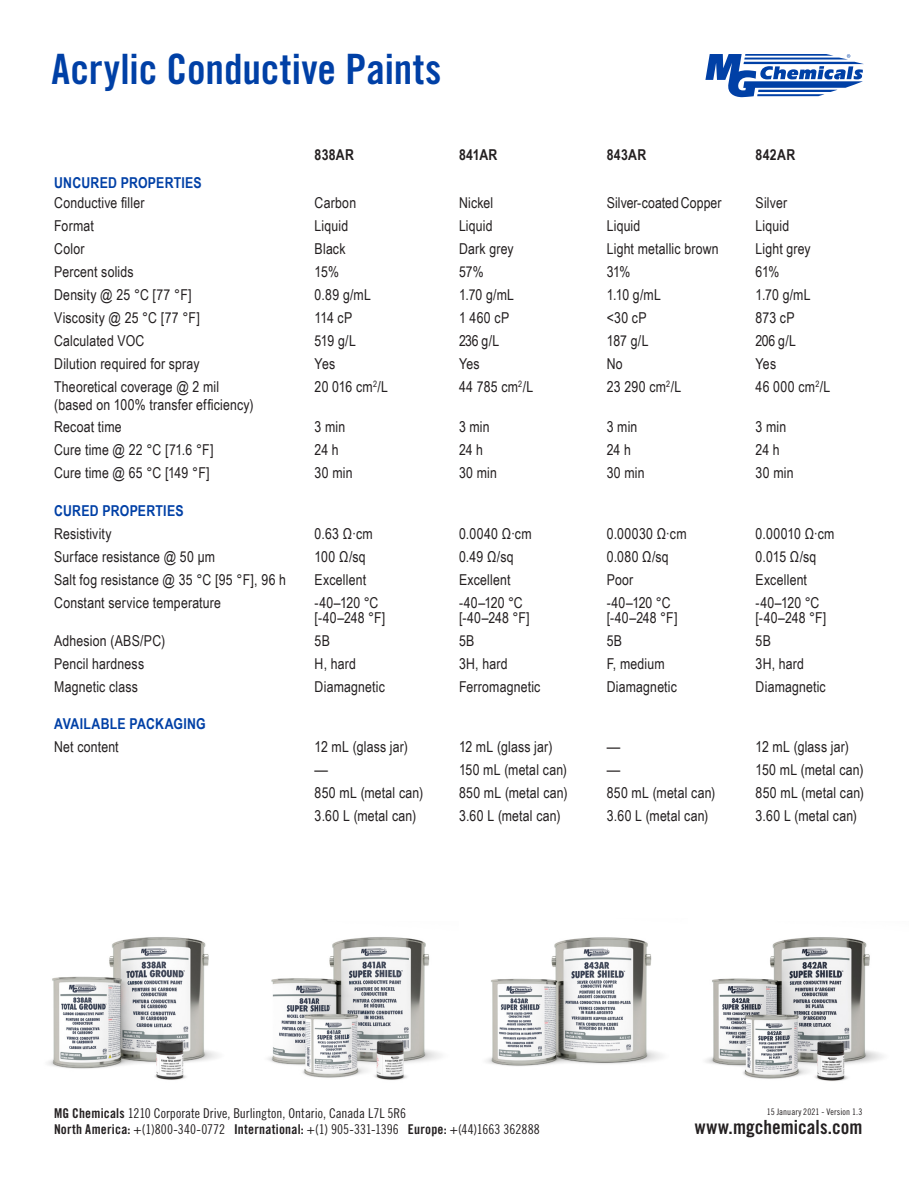
<style>
.page{position:relative;width:918px;height:1188px;background:#fff}
.page>*{position:absolute;margin:0;border:0;box-sizing:border-box;transform-origin:0 0}
.t1{font:41.85px "Trade Gothic Bold Cond Twenty";color:#0040a6}
.t2{font:19.5px "Trade Gothic Bold Cond Twenty";color:#231f20}
.t3{font:15px/18px "Arial Narrow";letter-spacing:.015em;color:#231f20}
.t4{font:700 15px "Arial Narrow";letter-spacing:.015em;color:#0040a6}
.t5{font:700 15px "Arial Narrow";letter-spacing:.02em;color:#231f20}
.t6{font:15px "Arial Narrow";letter-spacing:.015em;color:#231f20;scale:1.1 1}
.t7{font:13.5px/16.2px "Trade Gothic LT Std Cn 18";color:#231f20}
.t8{font:9px "Trade Gothic LT Std Cn 18";letter-spacing:.005em;color:#231f20}
.s1{font-family:"Trade Gothic Bold Cond Twenty"}
</style>
<div class="page">
<svg style="left:705px;top:54px;width:159px;height:43px"></svg>
<img style="left:48px;top:937px;width:170px;height:143px">
<img style="left:268px;top:937px;width:173px;height:143px">
<img style="left:486px;top:937px;width:176px;height:129px">
<img style="left:705px;top:937px;width:178px;height:144px">
<h1 class="t1" style="left:52px;top:44px;width:391px">Acrylic Conductive Paints</h1>
<p class="t5" style="left:315px;top:144px;width:41px">838AR</p>
<p class="t5" style="left:459px;top:144px;width:40px">841AR</p>
<p class="t5" style="left:607px;top:144px;width:41px">843AR</p>
<p class="t5" style="left:756px;top:144px;width:41px">842AR</p>
<p class="t4" style="left:54px;top:171px;width:149px">UNCURED PROPERTIES</p>
<p class="t3" style="left:54px;top:193px;width:92px">Conductive filler</p>
<p class="t3" style="left:315px;top:193px;width:43px">Carbon</p>
<p class="t3" style="left:459px;top:193px;width:36px">Nickel</p>
<p class="t3" style="left:607px;top:193px;width:116px">Silver-coated Copper</p>
<p class="t3" style="left:756px;top:193px;width:33px">Silver</p>
<p class="t3" style="left:54px;top:216px;width:41px">Format</p>
<p class="t3" style="left:315px;top:216px;width:35px">Liquid</p>
<p class="t3" style="left:459px;top:216px;width:35px">Liquid</p>
<p class="t3" style="left:607px;top:216px;width:35px">Liquid</p>
<p class="t3" style="left:756px;top:216px;width:35px">Liquid</p>
<p class="t3" style="left:54px;top:239px;width:32px">Color</p>
<p class="t3" style="left:315px;top:239px;width:32px">Black</p>
<p class="t3" style="left:459px;top:239px;width:56px">Dark grey</p>
<p class="t3" style="left:607px;top:239px;width:113px">Light metallic brown</p>
<p class="t3" style="left:756px;top:239px;width:57px">Light grey</p>
<p class="t3" style="left:54px;top:262px;width:81px">Percent solids</p>
<p class="t3" style="left:315px;top:262px;width:26px">15%</p>
<p class="t3" style="left:459px;top:262px;width:26px">57%</p>
<p class="t3" style="left:607px;top:262px;width:25px">31%</p>
<p class="t3" style="left:756px;top:262px;width:25px">61%</p>
<p class="t3" style="left:54px;top:285px;width:139px">Density @ 25 °C [77 °F]</p>
<p class="t3" style="left:315px;top:285px;width:58px">0.89 g/mL</p>
<p class="t3" style="left:459px;top:285px;width:57px">1.70 g/mL</p>
<p class="t3" style="left:607px;top:285px;width:56px">1.10 g/mL</p>
<p class="t3" style="left:756px;top:285px;width:57px">1.70 g/mL</p>
<p class="t3" style="left:54px;top:308px;width:147px">Viscosity @ 25 °C [77 °F]</p>
<p class="t3" style="left:315px;top:308px;width:39px">114 cP</p>
<p class="t3" style="left:459px;top:308px;width:52px">1 460 cP</p>
<p class="t3" style="left:607px;top:308px;width:41px">&lt;30 cP</p>
<p class="t3" style="left:756px;top:308px;width:41px">873 cP</p>
<p class="t3" style="left:54px;top:331px;width:92px">Calculated VOC</p>
<p class="t3" style="left:315px;top:331px;width:43px">519 g/L</p>
<p class="t3" style="left:459px;top:331px;width:42px">236 g/L</p>
<p class="t3" style="left:607px;top:331px;width:43px">187 g/L</p>
<p class="t3" style="left:756px;top:331px;width:42px">206 g/L</p>
<p class="t3" style="left:54px;top:354px;width:147px">Dilution required for spray</p>
<p class="t3" style="left:315px;top:354px;width:22px">Yes</p>
<p class="t3" style="left:459px;top:354px;width:22px">Yes</p>
<p class="t3" style="left:607px;top:354px;width:18px">No</p>
<p class="t3" style="left:756px;top:354px;width:22px">Yes</p>
<p class="t3" style="left:54px;top:377px;width:201px">Theoretical coverage @ 2 mil (based on 100% transfer efficiency)</p>
<p class="t3" style="left:315px;top:377px;width:75px">20 016 cm<sup>2</sup>/L</p>
<p class="t3" style="left:459px;top:377px;width:76px">44 785 cm<sup>2</sup>/L</p>
<p class="t3" style="left:607px;top:377px;width:76px">23 290 cm<sup>2</sup>/L</p>
<p class="t3" style="left:756px;top:377px;width:76px">46 000 cm<sup>2</sup>/L</p>
<p class="t3" style="left:54px;top:418px;width:69px">Recoat time</p>
<p class="t3" style="left:315px;top:418px;width:32px">3 min</p>
<p class="t3" style="left:459px;top:418px;width:32px">3 min</p>
<p class="t3" style="left:607px;top:418px;width:32px">3 min</p>
<p class="t3" style="left:756px;top:418px;width:32px">3 min</p>
<p class="t3" style="left:54px;top:441px;width:161px">Cure time @ 22 °C [71.6 °F]</p>
<p class="t3" style="left:315px;top:441px;width:26px">24 h</p>
<p class="t3" style="left:459px;top:441px;width:26px">24 h</p>
<p class="t3" style="left:607px;top:441px;width:26px">24 h</p>
<p class="t3" style="left:756px;top:441px;width:26px">24 h</p>
<p class="t3" style="left:54px;top:463px;width:157px">Cure time @ 65 °C [149 °F]</p>
<p class="t3" style="left:315px;top:463px;width:39px">30 min</p>
<p class="t3" style="left:459px;top:463px;width:39px">30 min</p>
<p class="t3" style="left:607px;top:463px;width:39px">30 min</p>
<p class="t3" style="left:756px;top:463px;width:39px">30 min</p>
<p class="t4" style="left:54px;top:499px;width:131px">CURED PROPERTIES</p>
<p class="t3" style="left:54px;top:524px;width:59px">Resistivity</p>
<p class="t3" style="left:315px;top:524px;width:60px">0.63 Ω·cm</p>
<p class="t3" style="left:459px;top:524px;width:74px">0.0040 Ω·cm</p>
<p class="t3" style="left:607px;top:524px;width:81px">0.00030 Ω·cm</p>
<p class="t3" style="left:756px;top:524px;width:80px">0.00010 Ω·cm</p>
<p class="t3" style="left:54px;top:547px;width:162px">Surface resistance @ 50 μm</p>
<p class="t3" style="left:315px;top:547px;width:52px">100 Ω/sq</p>
<p class="t3" style="left:459px;top:547px;width:56px">0.49 Ω/sq</p>
<p class="t3" style="left:607px;top:547px;width:63px">0.080 Ω/sq</p>
<p class="t3" style="left:756px;top:547px;width:62px">0.015 Ω/sq</p>
<p class="t3" style="left:54px;top:570px;width:233px">Salt fog resistance @ 35 °C [95 °F], 96 h</p>
<p class="t3" style="left:315px;top:570px;width:53px">Excellent</p>
<p class="t3" style="left:459px;top:570px;width:53px">Excellent</p>
<p class="t3" style="left:607px;top:570px;width:28px">Poor</p>
<p class="t3" style="left:756px;top:570px;width:53px">Excellent</p>
<p class="t3" style="left:54px;top:593px;width:168px">Constant service temperature</p>
<p class="t3" style="left:315px;top:593px;width:65px">-40–120 °C</p>
<p class="t3" style="left:315px;top:608px;width:72px">[-40–248 °F]</p>
<p class="t3" style="left:459px;top:593px;width:65px">-40–120 °C</p>
<p class="t3" style="left:459px;top:608px;width:72px">[-40–248 °F]</p>
<p class="t3" style="left:607px;top:593px;width:65px">-40–120 °C</p>
<p class="t3" style="left:607px;top:608px;width:72px">[-40–248 °F]</p>
<p class="t3" style="left:756px;top:593px;width:65px">-40–120 °C</p>
<p class="t3" style="left:756px;top:608px;width:72px">[-40–248 °F]</p>
<p class="t3" style="left:54px;top:631px;width:112px">Adhesion (ABS/PC)</p>
<p class="t3" style="left:315px;top:631px;width:17px">5B</p>
<p class="t3" style="left:459px;top:631px;width:17px">5B</p>
<p class="t3" style="left:607px;top:631px;width:17px">5B</p>
<p class="t3" style="left:756px;top:631px;width:17px">5B</p>
<p class="t3" style="left:54px;top:654px;width:92px">Pencil hardness</p>
<p class="t3" style="left:315px;top:654px;width:43px">H, hard</p>
<p class="t3" style="left:459px;top:654px;width:50px">3H, hard</p>
<p class="t3" style="left:607px;top:654px;width:59px">F, medium</p>
<p class="t3" style="left:756px;top:654px;width:50px">3H, hard</p>
<p class="t3" style="left:54px;top:677px;width:85px">Magnetic class</p>
<p class="t3" style="left:315px;top:677px;width:72px">Diamagnetic</p>
<p class="t3" style="left:459px;top:677px;width:83px">Ferromagnetic</p>
<p class="t3" style="left:607px;top:677px;width:72px">Diamagnetic</p>
<p class="t3" style="left:756px;top:677px;width:72px">Diamagnetic</p>
<p class="t4" style="left:54px;top:713px;width:153px">AVAILABLE PACKAGING</p>
<p class="t3" style="left:54px;top:738px;width:66px">Net content</p>
<p class="t3" style="left:315px;top:738px;width:95px">12 mL (glass jar)</p>
<p class="t3" style="left:459px;top:738px;width:95px">12 mL (glass jar)</p>
<p class="t6" style="left:607px;top:736px;width:14px">—</p>
<p class="t3" style="left:756px;top:738px;width:95px">12 mL (glass jar)</p>
<p class="t6" style="left:315px;top:759px;width:14px">—</p>
<p class="t3" style="left:459px;top:760px;width:109px">150 mL (metal can)</p>
<p class="t6" style="left:607px;top:759px;width:14px">—</p>
<p class="t3" style="left:756px;top:760px;width:109px">150 mL (metal can)</p>
<p class="t3" style="left:315px;top:783px;width:110px">850 mL (metal can)</p>
<p class="t3" style="left:459px;top:783px;width:110px">850 mL (metal can)</p>
<p class="t3" style="left:607px;top:783px;width:110px">850 mL (metal can)</p>
<p class="t3" style="left:756px;top:783px;width:110px">850 mL (metal can)</p>
<p class="t3" style="left:315px;top:806px;width:103px">3.60 L (metal can)</p>
<p class="t3" style="left:459px;top:806px;width:103px">3.60 L (metal can)</p>
<p class="t3" style="left:607px;top:806px;width:103px">3.60 L (metal can)</p>
<p class="t3" style="left:756px;top:806px;width:103px">3.60 L (metal can)</p>
<p class="t7" style="left:54px;top:1105px;width:487px"><span class="s1">MG Chemicals</span> 1210 Corporate Drive, Burlington, Ontario, Canada L7L 5R6<br><span class="s1">North America:</span> +(1)800-340-0772 <span class="s1">International:</span> +(1) 905-331-1396 <span class="s1">Europe:</span> +(44)1663 362888</p>
<p class="t8" style="left:767px;top:1106px;width:97px">15 January 2021 - Version 1.3</p>
<h2 class="t2" style="left:695px;top:1115px;width:169px">www.mgchemicals.com</h2>
</div>
